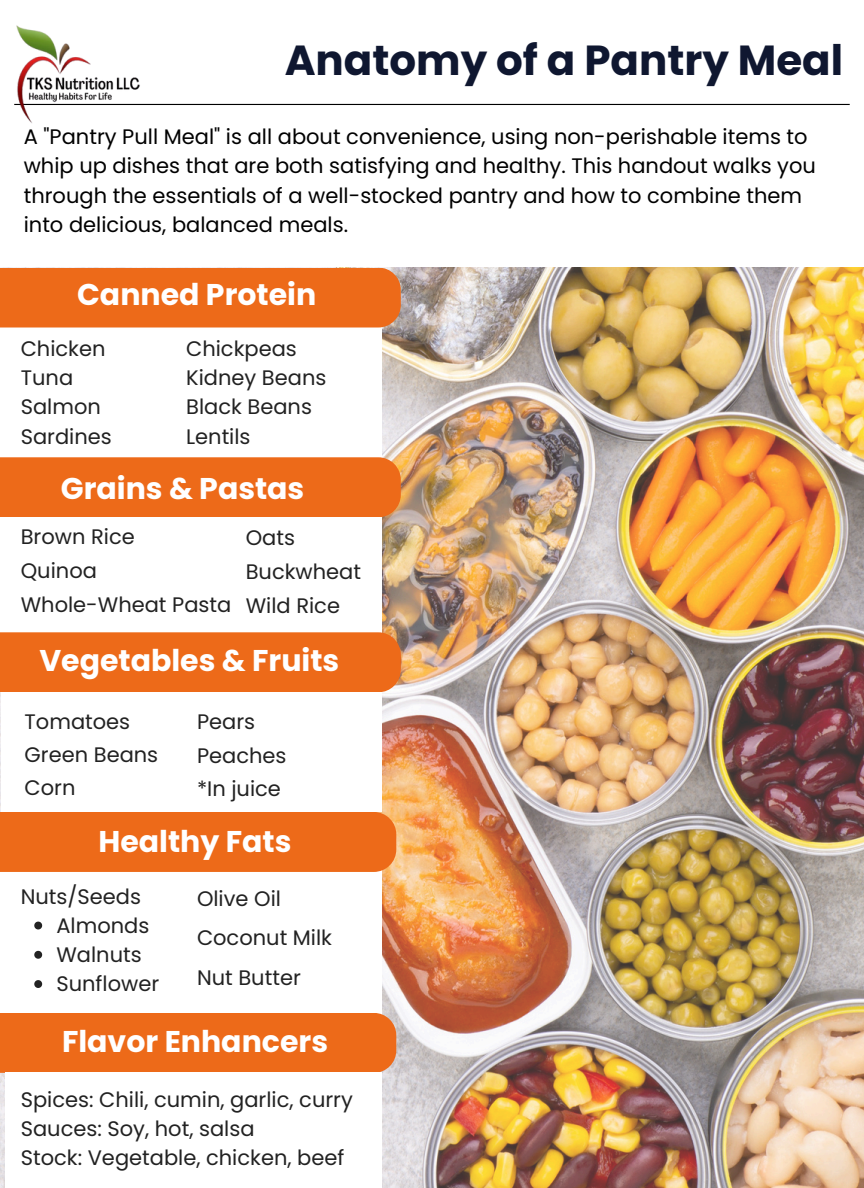
<style>
.page{position:relative;width:864px;height:1188px;background:#fff}
.page>*{position:absolute;margin:0;border:0;box-sizing:border-box;transform-origin:0 0}
.t1{font:700 42px "Poppins";color:#0f1730}
.t2{font:700 30px "Poppins";color:#fff}
.t3{font:21px "Poppins";color:#222}
.t4{font:21px/29.2px "Poppins";color:#000}
</style>
<div class="page">
<img style="left:0;top:268px;width:864px;height:920px">
<div style="left:1px;top:860px;width:381px;height:155px;background:#fff"></div>
<div style="left:0;top:507px;width:382px;height:125px;background:#fff"></div>
<hr style="left:14px;top:104px;width:836px;height:1px;background:#000">
<div style="left:0;top:313px;width:382px;height:144px;background:#fff"></div>
<div style="left:0;top:632px;width:401px;height:60px;background:#ed6a19"></div>
<div style="left:0;top:457px;width:401px;height:60px;background:#ed6a19"></div>
<div style="left:0;top:268px;width:401px;height:60px;background:#ed6a19"></div>
<div style="left:0;top:1013px;width:396px;height:60px;background:#ed6a19"></div>
<div style="left:2px;top:692px;width:380px;height:120px;background:#fff"></div>
<div style="left:5px;top:1072px;width:377px;height:116px;background:#fff"></div>
<div style="left:0;top:812px;width:396px;height:60px;background:#ed6a19"></div>
<img style="left:14px;top:25px;width:126px;height:98px">
<svg style="left:34px;top:922px;width:8px;height:7px"></svg>
<svg style="left:34px;top:951px;width:8px;height:8px"></svg>
<svg style="left:34px;top:980px;width:8px;height:8px"></svg>
<p class="t1" style="left:285px;top:31px;width:560px">Anatomy of a Pantry Meal</p>
<p class="t4" style="left:24px;top:122px;width:794px">A "Pantry Pull Meal" is all about convenience, using non-perishable items to whip up dishes that are both satisfying and healthy. This handout walks you through the essentials of a well-stocked pantry and how to combine them into delicious, balanced meals.</p>
<h2 class="t2" style="left:77px;top:273px;width:241px">Canned Protein</h2>
<p class="t3" style="left:186px;top:334px;width:112px">Chickpeas</p>
<h2 class="t3" style="left:186px;top:363px;width:142px">Kidney Beans</h2>
<p class="t3" style="left:186px;top:392px;width:127px">Black Beans</p>
<p class="t3" style="left:186px;top:422px;width:66px">Lentils</p>
<p class="t2" style="left:61px;top:467px;width:245px">Grains &amp; Pastas</p>
<p class="t3" style="left:21px;top:522px;width:116px">Brown Rice</p>
<p class="t3" style="left:21px;top:556px;width:78px">Quinoa</p>
<p class="t3" style="left:21px;top:590px;width:212px">Whole-Wheat Pasta</p>
<p class="t3" style="left:21px;top:334px;width:86px">Chicken</p>
<p class="t3" style="left:21px;top:363px;width:54px">Tuna</p>
<p class="t3" style="left:21px;top:392px;width:82px">Salmon</p>
<p class="t3" style="left:21px;top:422px;width:93px">Sardines</p>
<h1 class="t3" style="left:246px;top:523px;width:51px">Oats</h1>
<p class="t3" style="left:246px;top:557px;width:117px">Buckwheat</p>
<p class="t3" style="left:246px;top:591px;width:96px">Wild Rice</p>
<p class="t2" style="left:39px;top:640px;width:302px">Vegetables &amp; Fruits</p>
<h2 class="t3" style="left:25px;top:707px;width:107px">Tomatoes</h2>
<p class="t3" style="left:25px;top:740px;width:135px">Green Beans</p>
<p class="t3" style="left:25px;top:773px;width:52px">Corn</p>
<p class="t3" style="left:197px;top:707px;width:60px">Pears</p>
<h2 class="t3" style="left:197px;top:741px;width:91px">Peaches</h2>
<p class="t3" style="left:197px;top:774px;width:85px">*In juice</p>
<p class="t2" style="left:99px;top:820px;width:194px">Healthy Fats</p>
<p class="t3" style="left:21px;top:882px;width:122px">Nuts/Seeds</p>
<p class="t3" style="left:56px;top:911px;width:94px">Almonds</p>
<p class="t3" style="left:56px;top:940px;width:87px">Walnuts</p>
<p class="t3" style="left:56px;top:969px;width:104px">Sunflower</p>
<h2 class="t3" style="left:197px;top:884px;width:86px">Olive Oil</h2>
<p class="t3" style="left:197px;top:923px;width:137px">Coconut Milk</p>
<p class="t3" style="left:197px;top:963px;width:105px">Nut Butter</p>
<p class="t2" style="left:62px;top:1021px;width:268px">Flavor Enhancers</p>
<p class="t3" style="left:21px;top:1085px;width:334px">Spices: Chili, cumin, garlic, curry</p>
<p class="t3" style="left:21px;top:1114px;width:235px">Sauces: Soy, hot, salsa</p>
<p class="t3" style="left:21px;top:1143px;width:325px">Stock: Vegetable, chicken, beef</p>
</div>
